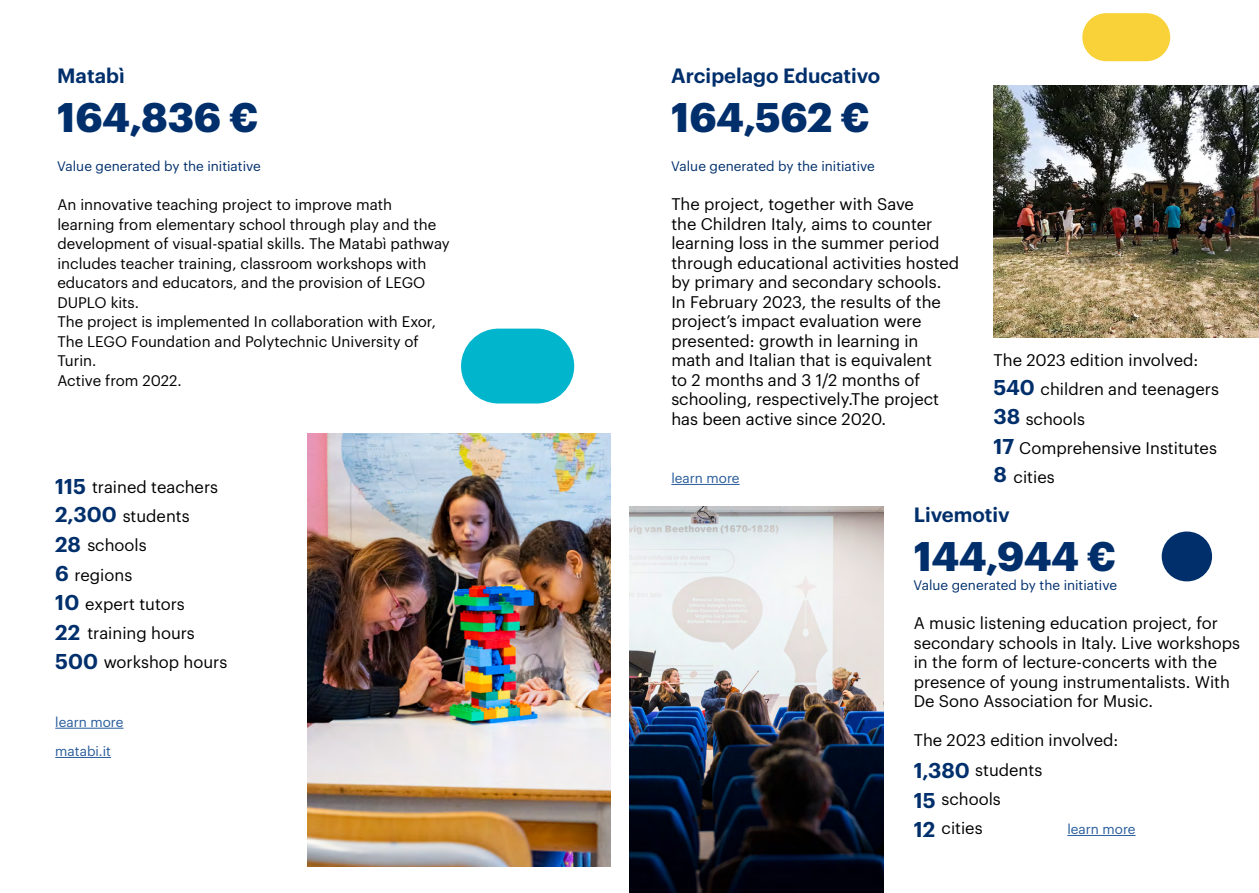
<style>
.page{position:relative;width:1259px;height:893px;background:#fff}
.page>*{position:absolute;margin:0;border:0;box-sizing:border-box;transform-origin:0 0}
.cifre_progetto{font:700 40.5px "Graphik";letter-spacing:-.005em;color:#002f6c}
.t1{font:600 21px/29.2px "Graphik";color:#002f6c}
.titolo_progetto{font:600 20.25px "Graphik";color:#002f6c}
.Testo_descrizioni_P{font:16.5px/19.5px "Graphik";color:#000}
.Testo_descrizioni_P-2{font:15px/19.5px "Graphik";color:#000}
.Citazione_grande{font:13.5px "Graphik";color:#002f6c}
.t2{font:13.5px/29.2px "Graphik";color:#275b9b}
</style>
<div class="page">
<div style="left:461px;top:329px;width:113px;height:74px;background:#00b5cc;border-radius:37px"></div>
<div style="left:1082px;top:13px;width:88px;height:48px;background:#f8d238;border-radius:24px"></div>
<img style="left:307px;top:434px;width:303px;height:432px">
<img style="left:993px;top:85px;width:266px;height:253px">
<hr style="left:55px;top:728px;width:68px;height:1px;background:#275b9b">
<hr style="left:55px;top:757px;width:56px;height:1px;background:#275b9b">
<hr style="left:1067px;top:835px;width:68px;height:1px;background:#275b9b">
<hr style="left:671px;top:484px;width:68px;height:1px;background:#275b9b">
<img style="left:629px;top:506px;width:255px;height:387px">
<div style="left:1161px;top:531px;width:51px;height:50px;background:#002f6c;border-radius:25px"></div>
<h3 class="titolo_progetto" style="left:57px;top:60px;width:69px">Matabì</h3>
<h3 class="titolo_progetto" style="left:671px;top:60px;width:211px">Arcipelago Educativo</h3>
<p class="cifre_progetto" style="left:57px;top:86px;width:203px">164,836 €</p>
<p class="cifre_progetto" style="left:671px;top:86px;width:200px">164,562 €</p>
<p class="Citazione_grande" style="left:57px;top:156px;width:205px">Value generated by the initiative</p>
<p class="Citazione_grande" style="left:671px;top:156px;width:205px">Value generated by the initiative</p>
<p class="Testo_descrizioni_P-2" style="left:57px;top:194px;width:394px">An innovative teaching project to improve math learning from elementary school through play and the development of visual-spatial skills. The Matabì pathway includes teacher training, classroom workshops with educators and educators, and the provision of LEGO DUPLO kits.</p>
<p class="Testo_descrizioni_P-2" style="left:57px;top:311px;width:380px">The project is implemented In collaboration with Exor,<br>The LEGO Foundation and Polytechnic University of<br>Turin.</p>
<p class="Testo_descrizioni_P-2" style="left:57px;top:369px;width:126px">Active from 2022.</p>
<p class="t1" style="left:55px;top:470px;width:32px">115</p>
<p class="Testo_descrizioni_P" style="left:92px;top:476px;width:127px">trained teachers</p>
<p class="Testo_descrizioni_P" style="left:671px;top:193px;width:289px">The project, together with Save<br>the Children Italy, aims to counter learning loss in the summer period through educational activities hosted by primary and secondary schools.<br>In February 2023, the results of the project’s impact evaluation were presented: growth in learning in math and Italian that is equivalent<br>to 2 months and 3 1/2 months of schooling, respectively.The project has been active since 2020.</p>
<p class="t2" style="left:671px;top:462px;width:70px">learn more</p>
<p class="Testo_descrizioni_P" style="left:993px;top:349px;width:206px">The 2023 edition involved:</p>
<p class="t1" style="left:993px;top:371px;width:43px">540</p>
<p class="Testo_descrizioni_P" style="left:1040px;top:378px;width:180px">children and teenagers</p>
<p class="t1" style="left:993px;top:400px;width:28px">38</p>
<p class="Testo_descrizioni_P" style="left:1025px;top:407px;width:61px">schools</p>
<p class="t1" style="left:993px;top:430px;width:22px">17</p>
<p class="Testo_descrizioni_P" style="left:1019px;top:437px;width:199px">Comprehensive Institutes</p>
<p class="t1" style="left:993px;top:458px;width:15px">8</p>
<p class="Testo_descrizioni_P" style="left:1013px;top:466px;width:43px">cities</p>
<p class="t1" style="left:55px;top:498px;width:63px">2,300</p>
<p class="Testo_descrizioni_P" style="left:123px;top:505px;width:68px">students</p>
<p class="t1" style="left:55px;top:528px;width:27px">28</p>
<p class="Testo_descrizioni_P" style="left:87px;top:534px;width:61px">schools</p>
<p class="t1" style="left:55px;top:557px;width:44px">6<br>10<br>22<br>500</p>
<p class="Testo_descrizioni_P" style="left:75px;top:563px;width:59px">regions</p>
<p class="Testo_descrizioni_P" style="left:85px;top:593px;width:101px">expert tutors</p>
<p class="Testo_descrizioni_P" style="left:87px;top:622px;width:109px">training hours</p>
<p class="Testo_descrizioni_P" style="left:104px;top:651px;width:125px">workshop hours</p>
<p class="t2" style="left:55px;top:706px;width:70px">learn more matabi.it</p>
<h3 class="titolo_progetto" style="left:913px;top:499px;width:98px">Livemotiv</h3>
<p class="cifre_progetto" style="left:913px;top:525px;width:204px">144,944 €</p>
<p class="Citazione_grande" style="left:913px;top:575px;width:205px">Value generated by the initiative</p>
<p class="Testo_descrizioni_P" style="left:913px;top:612px;width:328px">A music listening education project, for secondary schools in Italy. Live workshops in the form of lecture-concerts with the presence of young instrumentalists. With De Sono Association for Music.</p>
<p class="Testo_descrizioni_P" style="left:913px;top:729px;width:206px">The 2023 edition involved:</p>
<p class="t1" style="left:913px;top:754px;width:57px">1,380</p>
<p class="Testo_descrizioni_P" style="left:975px;top:758px;width:68px">students</p>
<p class="Testo_descrizioni_P" style="left:941px;top:783px;width:61px;line-height:29.2px">schools cities</p>
<p class="t1" style="left:913px;top:784px;width:23px">15<br>12</p>
<p class="t2" style="left:1067px;top:813px;width:70px">learn more</p>
</div>
